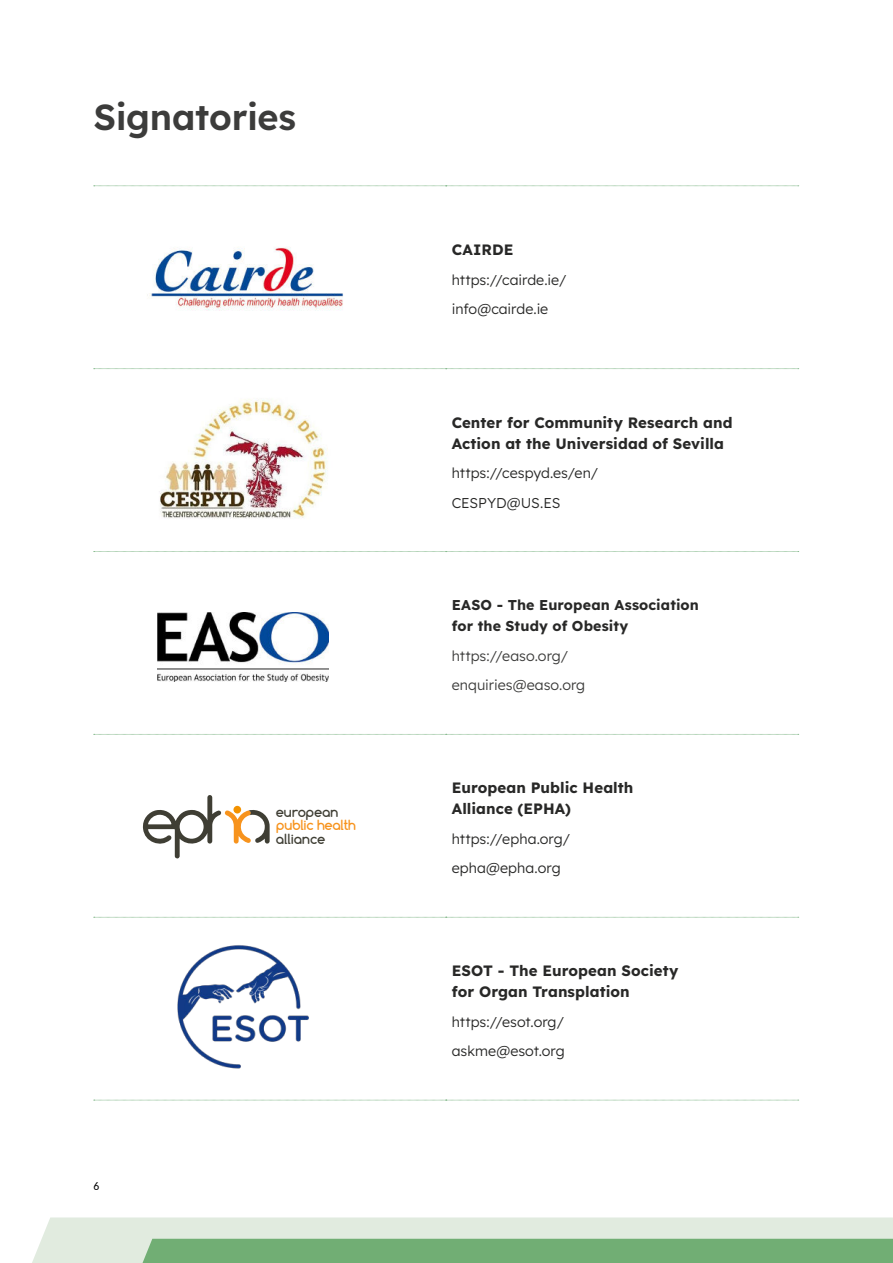
<style>
.page{position:relative;width:893px;height:1263px;background:#fff}
.page>*{position:absolute;margin:0;border:0;box-sizing:border-box;transform-origin:0 0}
.t1{font:600 36px "Lexend Deca";letter-spacing:-.01em;color:#3c3c3b}
.t2{font:700 15px/21px "Lexend Deca";letter-spacing:.005em;color:#282827}
.t3{font:300 14.25px/29.5px "Lexend Deca";color:#282827}
.t4{font:700 14.25px/21px "Lexend Deca";letter-spacing:.01em;color:#282827}
.t5{font:300 14.25px/29.5px "Lexend Deca";color:#3c3c3b}
.t6{font:700 13.35px "Comfortaa";letter-spacing:-.01em;color:#3f3e34}
.t7{font:700 13.35px "Comfortaa";letter-spacing:-.015em;color:#f7931d}
.t8{font:11.55px "Carlito";color:#000}
</style>
<div class="page">
<svg style="left:32px;top:1217px;width:861px;height:46px;background:#aecfae"></svg>
<svg style="left:94px;top:186px;width:705px;height:1px"></svg>
<svg style="left:94px;top:368px;width:705px;height:1px"></svg>
<svg style="left:94px;top:551px;width:705px;height:1px"></svg>
<svg style="left:94px;top:734px;width:705px;height:1px"></svg>
<svg style="left:94px;top:917px;width:705px;height:1px"></svg>
<svg style="left:94px;top:1100px;width:705px;height:1px"></svg>
<img style="left:147px;top:247px;width:196px;height:64px">
<img style="left:159px;top:399px;width:169px;height:120px">
<img style="left:177px;top:945px;width:132px;height:124px">
<svg style="left:142px;top:795px;width:128px;height:64px"></svg>
<img style="left:157px;top:613px;width:172px;height:68px">
<h1 class="t1" style="left:94px;top:101px;width:204px">Signatories</h1>
<p class="t8" style="left:94px;top:1179px;width:7px">6</p>
<p class="t6" style="left:276px;top:807px;width:64px">european</p>
<p class="t7" style="left:276px;top:820px;width:81px">public health</p>
<p class="t6" style="left:276px;top:833px;width:51px">alliance</p>
<p class="t2" style="left:452px;top:240px;width:63px">CAIRDE</p>
<p class="t3" style="left:452px;top:266px;width:117px">https://cairde.ie/ info@cairde.ie</p>
<p class="t2" style="left:452px;top:413px;width:282px">Center for Community Research and<br>Action at the Universidad of Sevilla</p>
<p class="t3" style="left:452px;top:460px;width:148px">https://cespyd.es/en/<br>CESPYD@US.ES</p>
<p class="t4" style="left:452px;top:595px;width:249px">EASO - The European Association for the Study of Obesity</p>
<p class="t5" style="left:452px;top:642px;width:135px">https://easo.org/ enquiries@easo.org</p>
<p class="t2" style="left:452px;top:778px;width:183px">European Public Health<br>Alliance (EPHA)</p>
<p class="t3" style="left:452px;top:825px;width:120px">https://epha.org/ epha@epha.org</p>
<p class="t2" style="left:452px;top:961px;width:228px">ESOT - The European Society for Organ Transplation</p>
<p class="t3" style="left:452px;top:1008px;width:114px">https://esot.org/ askme@esot.org</p>
</div>
